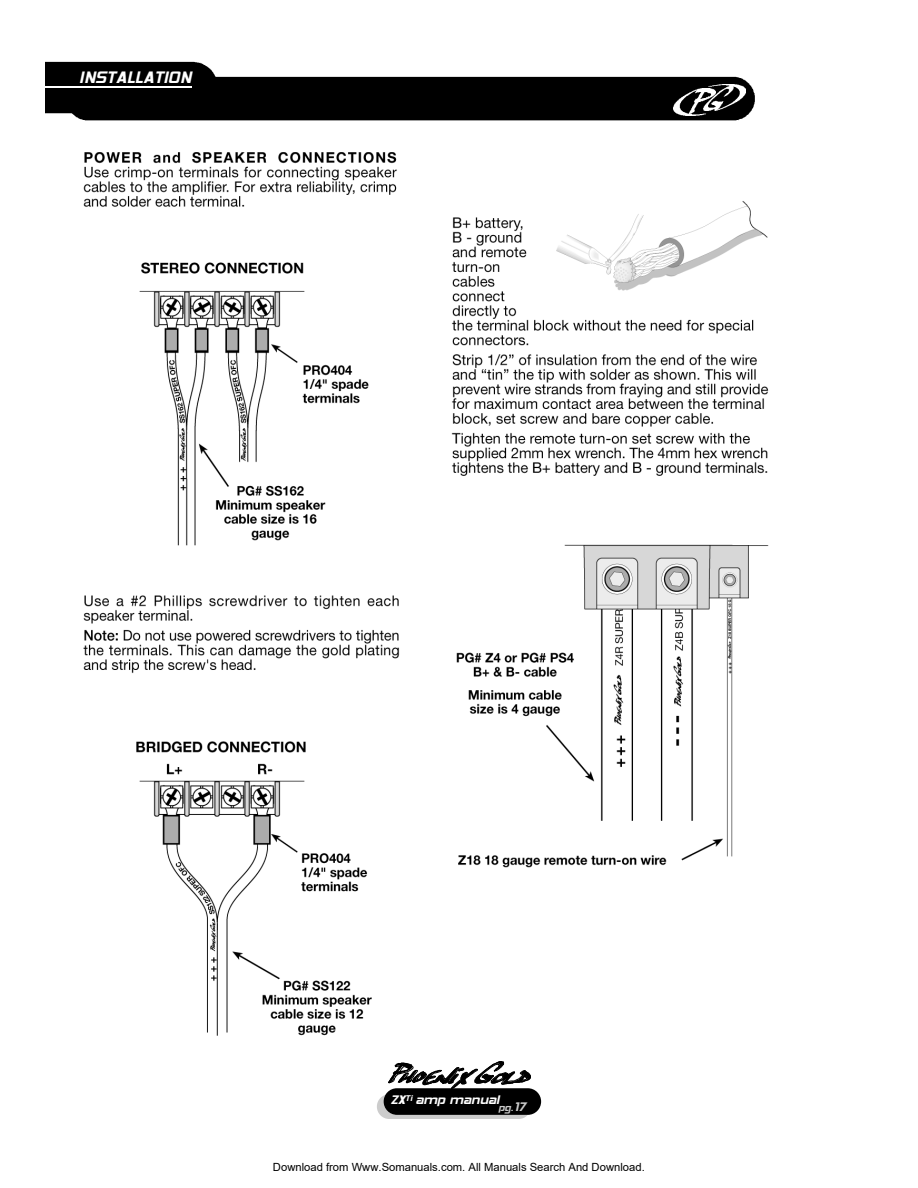
<style>
.page{position:relative;width:918px;height:1188px;background:#fff}
.page>*{position:absolute;margin:0;border:0;box-sizing:border-box;transform-origin:0 0}
.t1{font:18px "Hemi Head 426";color:#fff}
.t2{font:13.5px "Hemi Head 426";color:#fff}
.t3{font:11.25px "Arial";color:#000}
.t4{font:10.5px "Hemi Head 426";color:#ccc}
.s1{font-size:13.5px}
</style>
<div class="page">
<div style="left:377px;top:1094px;width:154px;height:25px;background:#ccc;border-radius:12px"></div>
<div style="left:384px;top:1088px;width:157px;height:27px;background:#000;border-radius:13px"></div>
<svg style="left:389px;top:1061px;width:142px;height:28px"></svg>
<img style="left:84px;top:153px;width:684px;height:882px">
<svg style="left:45px;top:62px;width:710px;height:58px"></svg>
<hr style="left:45px;top:87px;width:147px;height:1px;background:#fff">
<img style="left:673px;top:89px;width:43px;height:26px">
<img style="left:704px;top:84px;width:41px;height:27px">
<h1 class="t1" style="left:79px;top:69px;width:113px">INSTALLATION</h1>
<p class="t2" style="left:391px;top:1094px;width:110px">ZX<sup>Ti</sup> amp manual</p>
<p class="t4" style="left:499px;top:1103px;width:29px">pg.<span class="s1">17</span></p>
<p class="t3" style="left:273px;top:1160px;width:373px">Download from Www.Somanuals.com. All Manuals Search And Download.</p>
</div>
